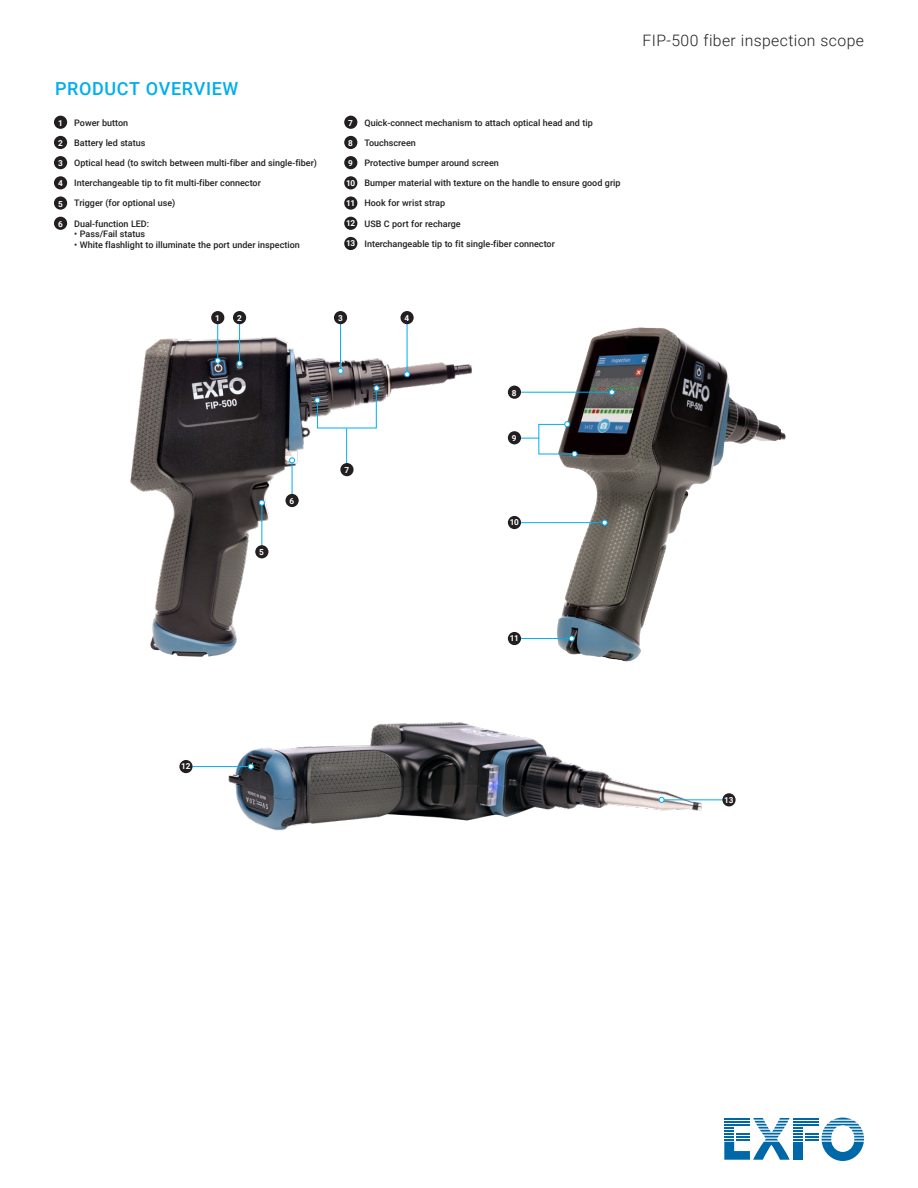
<style>
.page{position:relative;width:918px;height:1188px;background:#fff}
.page>*{position:absolute;margin:0;border:0;box-sizing:border-box;transform-origin:0 0}
.t1{font:500 18px "Roboto";letter-spacing:.035em;color:#00aeef}
.t2{font:300 15.75px "Roboto";letter-spacing:.025em;color:#231f20}
.t3{font:500 9px "Roboto";color:#231f20}
.t4{font:700 8.25px "Roboto";letter-spacing:-.03em;color:#fff}
.s1{font-weight:700;font-size:8.25px;color:#fff}
</style>
<div class="page">
<svg style="left:724px;top:1118px;width:140px;height:43px"></svg>
<hr style="left:724px;top:1124px;width:26px;height:2px;background:#0068a9">
<img style="left:540px;top:327px;width:246px;height:335px">
<div style="left:54px;top:116px;width:13px;height:13px;background:#231f20;border-radius:50%"></div>
<div style="left:344px;top:116px;width:13px;height:13px;background:#231f20;border-radius:50%"></div>
<div style="left:54px;top:136px;width:13px;height:13px;background:#231f20;border-radius:50%"></div>
<div style="left:344px;top:136px;width:13px;height:13px;background:#231f20;border-radius:50%"></div>
<div style="left:54px;top:156px;width:13px;height:13px;background:#231f20;border-radius:50%"></div>
<div style="left:344px;top:156px;width:13px;height:13px;background:#231f20;border-radius:50%"></div>
<div style="left:54px;top:176px;width:13px;height:13px;background:#231f20;border-radius:50%"></div>
<div style="left:344px;top:176px;width:13px;height:13px;background:#231f20;border-radius:50%"></div>
<div style="left:54px;top:196px;width:13px;height:14px;background:#231f20;border-radius:50%"></div>
<div style="left:344px;top:196px;width:13px;height:14px;background:#231f20;border-radius:50%"></div>
<div style="left:54px;top:217px;width:13px;height:13px;background:#231f20;border-radius:50%"></div>
<div style="left:344px;top:217px;width:13px;height:13px;background:#231f20;border-radius:50%"></div>
<div style="left:344px;top:237px;width:13px;height:13px;background:#231f20;border-radius:50%"></div>
<div style="left:508px;top:516px;width:13px;height:13px;background:#231f20;border-radius:50%"></div>
<hr style="left:521px;top:392px;width:91px;height:1px;background:#00aeef">
<svg style="left:609px;top:389px;width:6px;height:6px"></svg>
<div style="left:508px;top:386px;width:13px;height:13px;background:#231f20;border-radius:50%"></div>
<svg style="left:521px;top:421px;width:56px;height:36px"></svg>
<div style="left:508px;top:431px;width:13px;height:13px;background:#231f20;border-radius:50%"></div>
<hr style="left:521px;top:522px;width:84px;height:1px;background:#00aeef">
<svg style="left:602px;top:520px;width:6px;height:5px"></svg>
<hr style="left:513px;top:638px;width:59px;height:1px;background:#00aeef">
<svg style="left:569px;top:636px;width:6px;height:5px"></svg>
<div style="left:508px;top:632px;width:13px;height:13px;background:#231f20;border-radius:50%"></div>
<img style="left:130px;top:320px;width:342px;height:337px">
<hr style="left:340px;top:323px;width:1px;height:48px;background:#00aeef">
<svg style="left:338px;top:368px;width:5px;height:6px"></svg>
<hr style="left:407px;top:323px;width:1px;height:52px;background:#00aeef">
<svg style="left:404px;top:371px;width:6px;height:6px"></svg>
<hr style="left:217px;top:320px;width:1px;height:41px;background:#00aeef">
<svg style="left:215px;top:358px;width:6px;height:5px"></svg>
<div style="left:211px;top:311px;width:13px;height:13px;background:#231f20;border-radius:50%"></div>
<hr style="left:239px;top:323px;width:1px;height:41px;background:#00aeef">
<svg style="left:237px;top:361px;width:5px;height:5px"></svg>
<div style="left:233px;top:311px;width:13px;height:13px;background:#231f20;border-radius:50%"></div>
<div style="left:334px;top:311px;width:13px;height:13px;background:#231f20;border-radius:50%"></div>
<div style="left:400px;top:311px;width:14px;height:13px;background:#231f20;border-radius:50%"></div>
<hr style="left:292px;top:461px;width:1px;height:38px;background:#00aeef">
<svg style="left:289px;top:458px;width:6px;height:5px"></svg>
<hr style="left:262px;top:503px;width:1px;height:47px;background:#00aeef">
<svg style="left:259px;top:500px;width:6px;height:6px"></svg>
<hr style="left:346px;top:428px;width:1px;height:39px;background:#00aeef">
<svg style="left:315px;top:385px;width:64px;height:44px"></svg>
<div style="left:255px;top:545px;width:13px;height:13px;background:#231f20;border-radius:50%"></div>
<div style="left:285px;top:494px;width:14px;height:13px;background:#231f20;border-radius:50%"></div>
<div style="left:340px;top:463px;width:14px;height:13px;background:#231f20;border-radius:50%"></div>
<img style="left:220px;top:722px;width:498px;height:109px">
<hr style="left:193px;top:766px;width:58px;height:1px;background:#00aeef">
<svg style="left:248px;top:764px;width:6px;height:5px"></svg>
<hr style="left:661px;top:800px;width:66px;height:1px;background:#00aeef">
<svg style="left:659px;top:797px;width:5px;height:6px"></svg>
<div style="left:179px;top:760px;width:14px;height:13px;background:#231f20;border-radius:50%"></div>
<div style="left:722px;top:793px;width:14px;height:13px;background:#231f20;border-radius:50%"></div>
<h1 class="t1" style="left:55px;top:75px;width:185px">PRODUCT OVERVIEW</h1>
<p class="t4" style="left:58px;top:117px;width:6px">1</p>
<p class="t3" style="left:74px;top:116px;width:56px">Power button</p>
<p class="t4" style="left:348px;top:117px;width:6px">7</p>
<p class="t3" style="left:364px;top:116px;width:230px">Quick-connect mechanism to attach optical head and tip</p>
<p class="t4" style="left:58px;top:137px;width:6px">2</p>
<p class="t3" style="left:74px;top:136px;width:73px">Battery led status</p>
<p class="t4" style="left:348px;top:137px;width:6px">8</p>
<p class="t3" style="left:364px;top:136px;width:53px">Touchscreen</p>
<p class="t4" style="left:58px;top:157px;width:6px">3</p>
<p class="t3" style="left:74px;top:157px;width:244px">Optical head (to switch between multi-fiber and single-fiber)</p>
<p class="t4" style="left:348px;top:157px;width:6px">9</p>
<p class="t3" style="left:364px;top:157px;width:136px">Protective bumper around screen</p>
<p class="t4" style="left:58px;top:178px;width:6px">4</p>
<p class="t3" style="left:74px;top:177px;width:188px">Interchangeable tip to fit multi-fiber connector</p>
<p class="t3" style="left:346px;top:177px;width:276px"><span class="s1">10</span> Bumper material with texture on the handle to ensure good grip</p>
<p class="t4" style="left:58px;top:198px;width:6px">5</p>
<p class="t3" style="left:74px;top:197px;width:103px">Trigger (for optional use)</p>
<p class="t3" style="left:346px;top:197px;width:101px"><span class="s1">11</span> Hook for wrist strap</p>
<p class="t4" style="left:58px;top:218px;width:6px">6</p>
<p class="t3" style="left:74px;top:217px;width:77px">Dual-function LED:</p>
<p class="t3" style="left:74px;top:228px;width:72px">• Pass/Fail status</p>
<p class="t3" style="left:74px;top:239px;width:227px">• White flashlight to illuminate the port under inspection</p>
<p class="t3" style="left:346px;top:217px;width:116px"><span class="s1">12</span> USB C port for recharge</p>
<p class="t3" style="left:346px;top:237px;width:210px"><span class="s1">13</span> Interchangeable tip to fit single-fiber connector</p>
<h2 class="t2" style="left:643px;top:30px;width:223px">FIP-500 fiber inspection scope</h2>
<p class="t4" style="left:215px;top:312px;width:6px">1</p>
<p class="t4" style="left:237px;top:312px;width:6px">2</p>
<p class="t4" style="left:338px;top:312px;width:6px">3</p>
<p class="t4" style="left:405px;top:312px;width:6px">4</p>
<p class="t4" style="left:259px;top:547px;width:6px">5</p>
<p class="t4" style="left:290px;top:495px;width:6px">6</p>
<p class="t4" style="left:344px;top:464px;width:6px">7</p>
<p class="t4" style="left:512px;top:387px;width:6px">8</p>
<p class="t4" style="left:512px;top:433px;width:6px">9</p>
<p class="t4" style="left:510px;top:517px;width:11px">10</p>
<p class="t4" style="left:510px;top:633px;width:11px">11</p>
<p class="t4" style="left:181px;top:761px;width:11px">12</p>
<p class="t4" style="left:724px;top:794px;width:11px">13</p>
</div>
